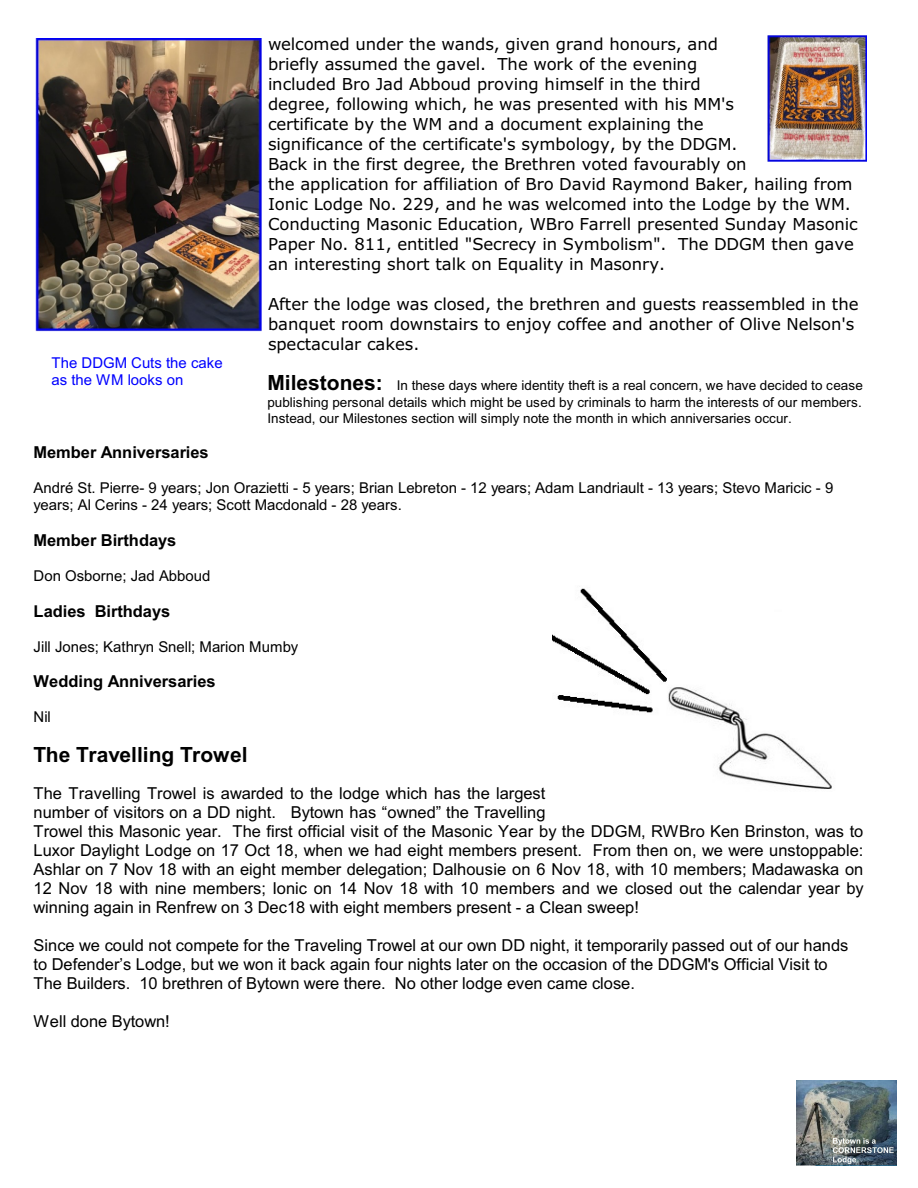
<style>
.page{position:relative;width:918px;height:1188px;background:#fff}
.page>*{position:absolute;margin:0;border:0;box-sizing:border-box;transform-origin:0 0}
.t1{font:700 21px "Arial";color:#000}
.t2{font:16.5px/19px "Arial";color:#000}
.t3{font:16.5px/20px "Verdana";color:#000}
.t4{font:700 16.5px "Arial";color:#000}
.t5{font:15px/17.2px "Arial";color:#000}
.t6{font:15px/17.1px "Arial";color:#00f}
.t7{font:13.5px/17.1px "Arial";color:#000}
.s1{font-weight:700;font-size:21px}
</style>
<div class="page">
<img style="left:35px;top:38px;width:226px;height:293px">
<img style="left:768px;top:35px;width:98px;height:127px">
<img style="left:553px;top:588px;width:279px;height:201px">
<img style="left:797px;top:1081px;width:100px;height:84px">
<p class="t6" style="left:51px;top:356px;width:173px">The DDGM Cuts the cake as the WM looks on</p>
<p class="t3" style="left:268px;top:36px;width:591px">welcomed under the wands, given grand honours, and<br>briefly assumed the gavel. The work of the evening<br>included Bro Jad Abboud proving himself in the third<br>degree, following which, he was presented with his MM's<br>certificate by the WM and a document explaining the<br>significance of the certificate's symbology, by the DDGM.<br>Back in the first degree, the Brethren voted favourably on<br>the application for affiliation of Bro David Raymond Baker, hailing from Ionic Lodge No. 229, and he was welcomed into the Lodge by the WM.<br>Conducting Masonic Education, WBro Farrell presented Sunday Masonic Paper No. 811, entitled "Secrecy in Symbolism". The DDGM then gave an interesting short talk on Equality in Masonry.</p>
<p class="t3" style="left:268px;top:295px;width:592px">After the lodge was closed, the brethren and guests reassembled in the banquet room downstairs to enjoy coffee and another of Olive Nelson's spectacular cakes.</p>
<p class="t7" style="left:267px;top:378px;width:597px"><span class="s1">Milestones:</span> In these days where identity theft is a real concern, we have decided to cease publishing personal details which might be used by criminals to harm the interests of our members.</p>
<p class="t7" style="left:267px;top:411px;width:526px">Instead, our Milestones section will simply note the month in which anniversaries occur.</p>
<p class="t4" style="left:34px;top:446px;width:177px">Member Anniversaries</p>
<p class="t5" style="left:34px;top:481px;width:801px">André St. Pierre- 9 years; Jon Orazietti - 5 years; Brian Lebreton - 12 years; Adam Landriault - 13 years; Stevo Maricic - 9 years; Al Cerins - 24 years; Scott Macdonald - 28 years.</p>
<p class="t4" style="left:34px;top:534px;width:144px">Member Birthdays</p>
<p class="t5" style="left:34px;top:569px;width:178px">Don Osborne; Jad Abboud</p>
<p class="t4" style="left:34px;top:605px;width:138px">Ladies Birthdays</p>
<p class="t5" style="left:34px;top:639px;width:266px">Jill Jones; Kathryn Snell; Marion Mumby</p>
<p class="t4" style="left:34px;top:675px;width:184px">Wedding Anniversaries</p>
<p class="t5" style="left:34px;top:710px;width:19px">Nil</p>
<p class="t1" style="left:34px;top:747px;width:215px">The Travelling Trowel</p>
<p class="t2" style="left:34px;top:785px;width:832px">The Travelling Trowel is awarded to the lodge which has the largest<br>number of visitors on a DD night. Bytown has “owned” the Travelling<br>Trowel this Masonic year. The first official visit of the Masonic Year by the DDGM, RWBro Ken Brinston, was to Luxor Daylight Lodge on 17 Oct 18, when we had eight members present. From then on, we were unstoppable:<br>Ashlar on 7 Nov 18 with an eight member delegation; Dalhousie on 6 Nov 18, with 10 members; Madawaska on 12 Nov 18 with nine members; Ionic on 14 Nov 18 with 10 members and we closed out the calendar year by winning again in Renfrew on 3 Dec18 with eight members present - a Clean sweep!</p>
<p class="t2" style="left:34px;top:937px;width:816px">Since we could not compete for the Traveling Trowel at our own DD night, it temporarily passed out of our hands to Defender’s Lodge, but we won it back again four nights later on the occasion of the DDGM's Official Visit to<br>The Builders. 10 brethren of Bytown were there. No other lodge even came close.</p>
<p class="t2" style="left:34px;top:1013px;width:138px">Well done Bytown!</p>
</div>
